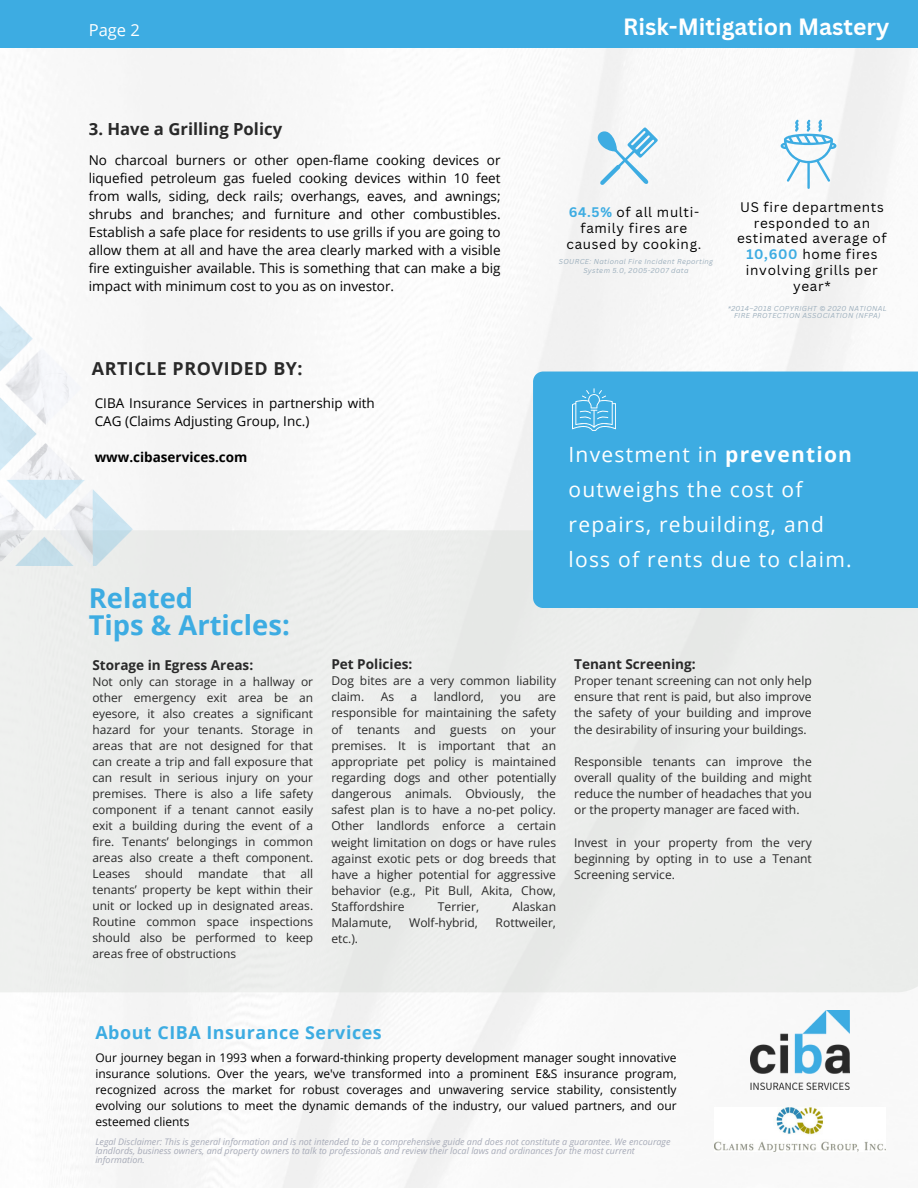
<style>
.page{position:relative;width:918px;height:1188px;background:#fff}
.page>*{position:absolute;margin:0;border:0;box-sizing:border-box;transform-origin:0 0}
.t1{font:700 27.3px/27.3px "Open Sans";color:#3dace2}
.t2{font:700 22.95px "Canva Sans";color:#fff}
.t3{font:21px/34.8px "Open Sans";letter-spacing:.06em;color:#fff}
.t4{font:700 17.85px "Open Sans";letter-spacing:.03em;color:#3dace2}
.t5{font:700 17.85px "Open Sans";letter-spacing:.03em;color:#292929}
.t6{font:700 16.65px "Open Sans";color:#292929}
.t7{font:16.5px "Open Sans";color:#fff}
.t8{font:700 13.65px "Open Sans";color:#292929}
.t9{font:13.5px/18px "Open Sans";color:#000;text-align:justify}
.t10{font:13.5px/15.8px "Canva Sans";letter-spacing:.05em;color:#000;text-align:center}
.t11{font:700 13.5px "Open Sans";color:#000}
.t12{font:12.15px/16.2px "Open Sans";color:#292929;text-align:justify}
.t13{font:12px/16px "Open Sans";color:#292929;text-align:justify}
.t14{font:12px/16px "Open Sans";color:#000;text-align:justify}
.t15{font:italic 9px/9px "Open Sans";color:#a7abb8}
.t16{font:italic 7.05px/7.1px "Canva Sans";letter-spacing:.05em;color:#9baebc;text-align:center}
.s1{font-weight:700;color:#3dace2}
.s2{font-weight:700}
</style>
<div class="page">
<img style="left:31px;top:48px;width:887px;height:1140px">
<div style="left:0;top:530px;width:918px;height:462px;background:#ebedeb"></div>
<img style="left:714px;top:1107px;width:171px;height:44px">
<img style="left:751px;top:1011px;width:99px;height:79px">
<div style="left:533px;top:372px;width:385px;height:236px;background:#3dace2"></div>
<svg style="left:596px;top:127px;width:62px;height:58px"></svg>
<svg style="left:781px;top:120px;width:55px;height:69px"></svg>
<svg style="left:572px;top:388px;width:44px;height:43px;background:#5fbae6"></svg>
<div style="left:0;top:0;width:918px;height:48px;background:#3dace2"></div>
<img style="left:0;top:282px;width:147px;height:284px">
<p class="t7" style="left:89px;top:18px;width:53px">Page 2</p>
<h5 class="t6" style="left:89px;top:118px;width:195px">3. Have a Grilling Policy</h5>
<p class="t9" style="left:89px;top:151px;width:413px">No charcoal burners or other open-flame cooking devices or liquefied petroleum gas fueled cooking devices within 10 feet from walls, siding, deck rails; overhangs, eaves, and awnings; shrubs and branches; and furniture and other combustibles.<br>Establish a safe place for residents to use grills if you are going to allow them at all and have the area clearly marked with a visible fire extinguisher available. This is something that can make a big impact with minimum cost to you as on investor.</p>
<p class="t5" style="left:92px;top:356px;width:212px">ARTICLE PROVIDED BY:</p>
<p class="t9" style="left:95px;top:394px;width:282px">CIBA Insurance Services in partnership with<br>CAG (Claims Adjusting Group, Inc.)</p>
<p class="t11" style="left:95px;top:448px;width:154px">www.cibaservices.com</p>
<p class="t2" style="left:623px;top:11px;width:268px">Risk-Mitigation Mastery</p>
<h1 class="t10" style="left:567px;top:204px;width:136px"><span class="s1">64.5%</span> of all multi&shy;family fires are caused by cooking.</h1>
<p class="t16" style="left:559px;top:258px;width:156px;line-height:8.1px">SOURCE: National Fire Incident Reporting<br>System 5.0, 2005-2007 data</p>
<p class="t10" style="left:737px;top:199px;width:151px">US fire departments responded to an estimated average of<br><span class="s1">10,600</span> home fires involving grills per year*</p>
<p class="t16" style="left:728px;top:305px;width:161px">*2014–2018 COPYRIGHT © 2020 NATIONAL<br>FIRE PROTECTION ASSOCIATION (NFPA)</p>
<p class="t3" style="left:569px;top:436px;width:285px">Investment in <span class="s2">prevention </span>outweighs the cost of repairs, rebuilding, and loss of rents due to claim.</p>
<p class="t1" style="left:89px;top:584px;width:202px">Related<br>Tips &amp; Articles:</p>
<p class="t8" style="left:92px;top:655px;width:162px">Storage in Egress Areas:</p>
<p class="t13" style="left:92px;top:673px;width:222px">Not only can storage in a hallway or other emergency exit area be an eyesore, it also creates a significant hazard for your tenants. Storage in areas that are not designed for that can create a trip and fall exposure that can result in serious injury on your premises. There is also a life safety component if a tenant cannot easily exit a building during the event of a fire. Tenants’ belongings in common areas also create a theft component.<br>Leases should mandate that all tenants’ property be kept within their unit or locked up in designated areas.<br>Routine common space inspections should also be performed to keep areas free of obstructions</p>
<p class="t8" style="left:331px;top:655px;width:82px">Pet Policies:</p>
<p class="t12" style="left:331px;top:672px;width:226px">Dog bites are a very common liability claim.</p>
<p class="t12" style="left:381px;top:689px;width:15px">As</p>
<p class="t12" style="left:411px;top:689px;width:8px">a</p>
<p class="t12" style="left:434px;top:689px;width:52px">landlord,</p>
<p class="t12" style="left:501px;top:689px;width:22px">you</p>
<p class="t12" style="left:331px;top:689px;width:226px;text-indent:206px">are responsible for maintaining the safety of tenants and guests on your premises. It is important that an appropriate pet policy is maintained regarding dogs and other potentially dangerous animals. Obviously, the safest plan is to have a no-pet policy.<br>Other landlords enforce a certain weight limitation on dogs or have rules against exotic pets or dog breeds that have a higher potential for aggressive behavior (e.g., Pit Bull, Akita, Chow, Staffordshire</p>
<p class="t12" style="left:438px;top:898px;width:43px">Terrier,</p>
<p class="t12" style="left:512px;top:898px;width:45px">Alaskan</p>
<p class="t12" style="left:331px;top:914px;width:62px">Malamute,</p>
<p class="t12" style="left:409px;top:914px;width:70px">Wolf-hybrid,</p>
<p class="t12" style="left:496px;top:914px;width:62px">Rottweiler,</p>
<p class="t12" style="left:331px;top:931px;width:28px">etc.).</p>
<p class="t8" style="left:574px;top:655px;width:123px">Tenant Screening:</p>
<h4 class="t12" style="left:574px;top:672px;width:239px">Proper tenant screening can not only help ensure that rent is paid, but also improve the safety of your building and improve the desirability of insuring your buildings.</h4>
<p class="t12" style="left:574px;top:753px;width:239px">Responsible tenants can improve the overall quality of the building and might reduce the number of headaches that you or the property manager are faced with.</p>
<h3 class="t12" style="left:574px;top:834px;width:239px">Invest in your property from the very beginning by opting in to use a Tenant Screening service.</h3>
<p class="t4" style="left:95px;top:1020px;width:288px">About CIBA Insurance Services</p>
<p class="t14" style="left:95px;top:1049px;width:583px">Our journey began in 1993 when a forward-thinking property development manager sought innovative insurance solutions. Over the years, we've transformed into a prominent E&amp;S insurance program, recognized across the market for robust coverages and unwavering service stability, consistently evolving our solutions to meet the dynamic demands of the industry, our valued partners, and our esteemed clients</p>
<h5 class="t15" style="left:95px;top:1137px;width:577px">Legal Disclaimer: This is general information and is not intended to be a comprehensive guide and does not constitute a guarantee. We encourage landlords, business owners, and property owners to talk to professionals and review their local laws and ordinances for the most current information.</h5>
</div>
